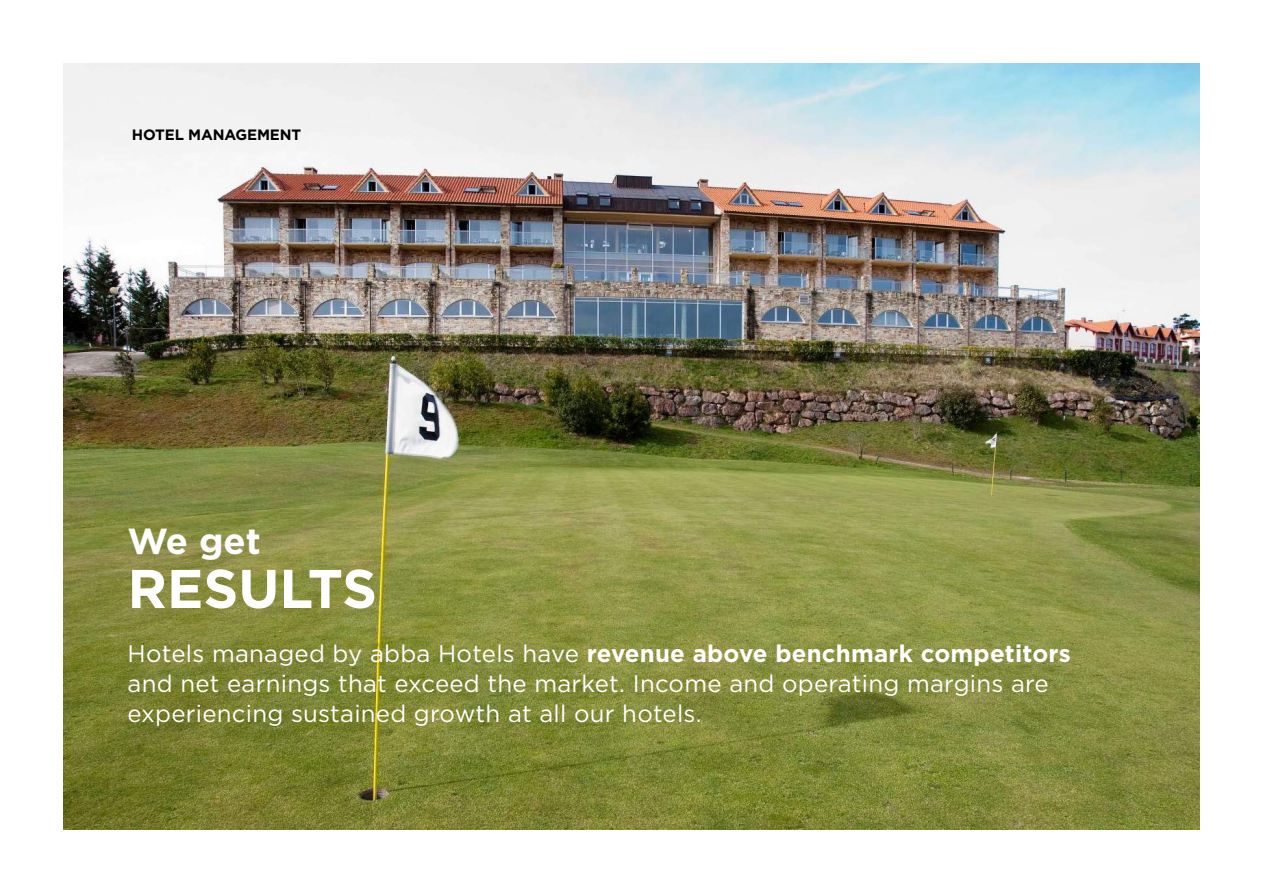
<style>
.page{position:relative;width:1263px;height:893px;background:#fff}
.page>*{position:absolute;margin:0;border:0;box-sizing:border-box;transform-origin:0 0}
.t1{font:700 54.45px "Gotham";color:#fff}
.t2{font:700 36.3px "Gotham";color:#fff}
.t3{font:24px/30px "Gotham";letter-spacing:.01em;color:#fff}
.t4{font:700 15px "Gotham";letter-spacing:-.01em;color:#000}
.s1{font-weight:700}
</style>
<div class="page">
<img style="left:64px;top:64px;width:1135px;height:765px">
<p class="t4" style="left:132px;top:124px;width:171px">HOTEL MANAGEMENT</p>
<h2 class="t2" style="left:128px;top:517px;width:135px">We get</h2>
<h1 class="t1" style="left:128px;top:553px;width:251px">RESULTS</h1>
<p class="t3" style="left:128px;top:638px;width:945px">Hotels managed by abba Hotels have <span class="s1">revenue above benchmark competitors </span>and net earnings that exceed the market. Income and operating margins are experiencing sustained growth at all our hotels.</p>
</div>
